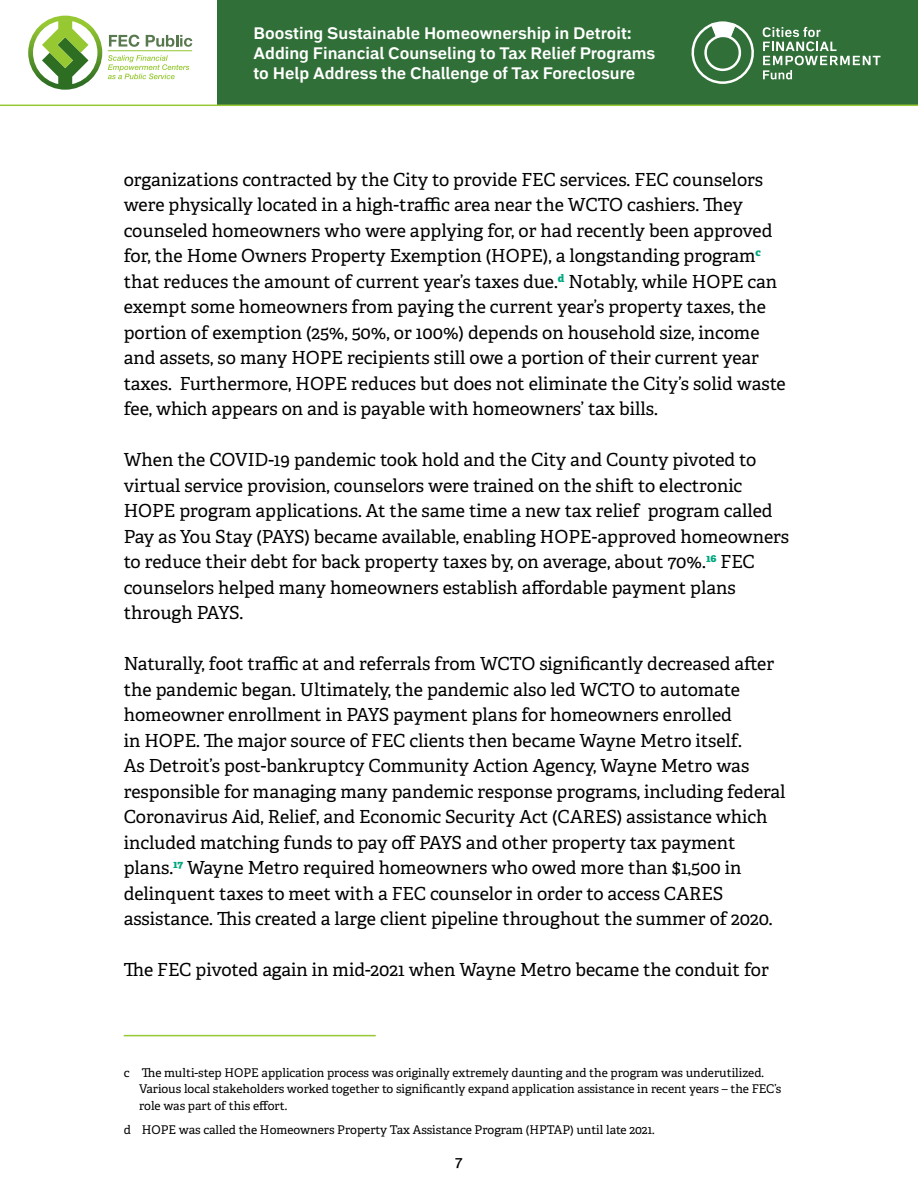
<style>
.page{position:relative;width:918px;height:1188px;background:#fff}
.page>*{position:absolute;margin:0;border:0;box-sizing:border-box;transform-origin:0 0}
.t1{font:18px/25.5px "Adelle";color:#000}
.t2{font:700 16.5px/19.8px "Embarcadero MVB Pro";color:#fff}
.t3{font:500 15px "Embarcadero MVB Pro";color:#000}
.t4{font:12px/16.5px "Adelle";color:#000}
</style>
<div class="page">
<svg style="left:109px;top:35px;width:30px;height:12px"></svg>
<svg style="left:146px;top:35px;width:46px;height:12px"></svg>
<svg style="left:108px;top:55px;width:81px;height:24px"></svg>
<hr style="left:108px;top:50px;width:84px;height:1px;background:#96c832">
<svg style="left:28px;top:16px;width:74px;height:74px"></svg>
<div style="left:218px;top:0;width:700px;height:105px;background:#306f37"></div>
<svg style="left:691px;top:21px;width:63px;height:63px"></svg>
<svg style="left:763px;top:27px;width:117px;height:52px"></svg>
<hr style="left:0;top:105px;width:918px;height:1px;background:#96c832">
<hr style="left:124px;top:1035px;width:252px;height:1px;background:#96c832">
<p class="t2" style="left:254px;top:23px;width:403px">Boosting Sustainable Homeownership in Detroit:<br>Adding Financial Counseling to Tax Relief Programs to Help Address the Challenge of Tax Foreclosure</p>
<p class="t1" style="left:124px;top:167px;width:663px">organizations contracted by the City to provide FEC services. FEC counselors were physically located in a high-traffic area near the WCTO cashiers. They counseled homeowners who were applying for, or had recently been approved for, the Home Owners Property Exemption (HOPE), a longstanding program<sup>c </sup>that reduces the amount of current year’s taxes due.<sup>d</sup> Notably, while HOPE can exempt some homeowners from paying the current year’s property taxes, the portion of exemption (25%, 50%, or 100%) depends on household size, income and assets, so many HOPE recipients still owe a portion of their current year taxes. Furthermore, HOPE reduces but does not eliminate the City’s solid waste fee, which appears on and is payable with homeowners’ tax bills.</p>
<p class="t1" style="left:124px;top:448px;width:667px">When the COVID-19 pandemic took hold and the City and County pivoted to virtual service provision, counselors were trained on the shift to electronic HOPE program applications. At the same time a new tax relief program called Pay as You Stay (PAYS) became available, enabling HOPE-approved homeowners to reduce their debt for back property taxes by, on average, about 70%.<sup>16</sup> FEC counselors helped many homeowners establish affordable payment plans through PAYS.</p>
<p class="t1" style="left:124px;top:652px;width:663px">Naturally, foot traffic at and referrals from WCTO significantly decreased after the pandemic began. Ultimately, the pandemic also led WCTO to automate homeowner enrollment in PAYS payment plans for homeowners enrolled<br>in HOPE. The major source of FEC clients then became Wayne Metro itself.<br>As Detroit’s post-bankruptcy Community Action Agency, Wayne Metro was responsible for managing many pandemic response programs, including federal Coronavirus Aid, Relief, and Economic Security Act (CARES) assistance which included matching funds to pay off PAYS and other property tax payment plans.<sup>17</sup> Wayne Metro required homeowners who owed more than $1,500 in delinquent taxes to meet with a FEC counselor in order to access CARES assistance. This created a large client pipeline throughout the summer of 2020.</p>
<p class="t1" style="left:124px;top:958px;width:647px">The FEC pivoted again in mid-2021 when Wayne Metro became the conduit for</p>
<p class="t4" style="left:124px;top:1065px;width:7px">c</p>
<p class="t4" style="left:124px;top:1122px;width:9px">d</p>
<p class="t4" style="left:139px;top:1065px;width:644px">The multi-step HOPE application process was originally extremely daunting and the program was underutilized.<br>Various local stakeholders worked together to significantly expand application assistance in recent years – the FEC’s role was part of this effort.</p>
<p class="t4" style="left:142px;top:1122px;width:514px">HOPE was called the Homeowners Property Tax Assistance Program (HPTAP) until late 2021.</p>
<p class="t3" style="left:455px;top:1151px;width:9px">7</p>
</div>
